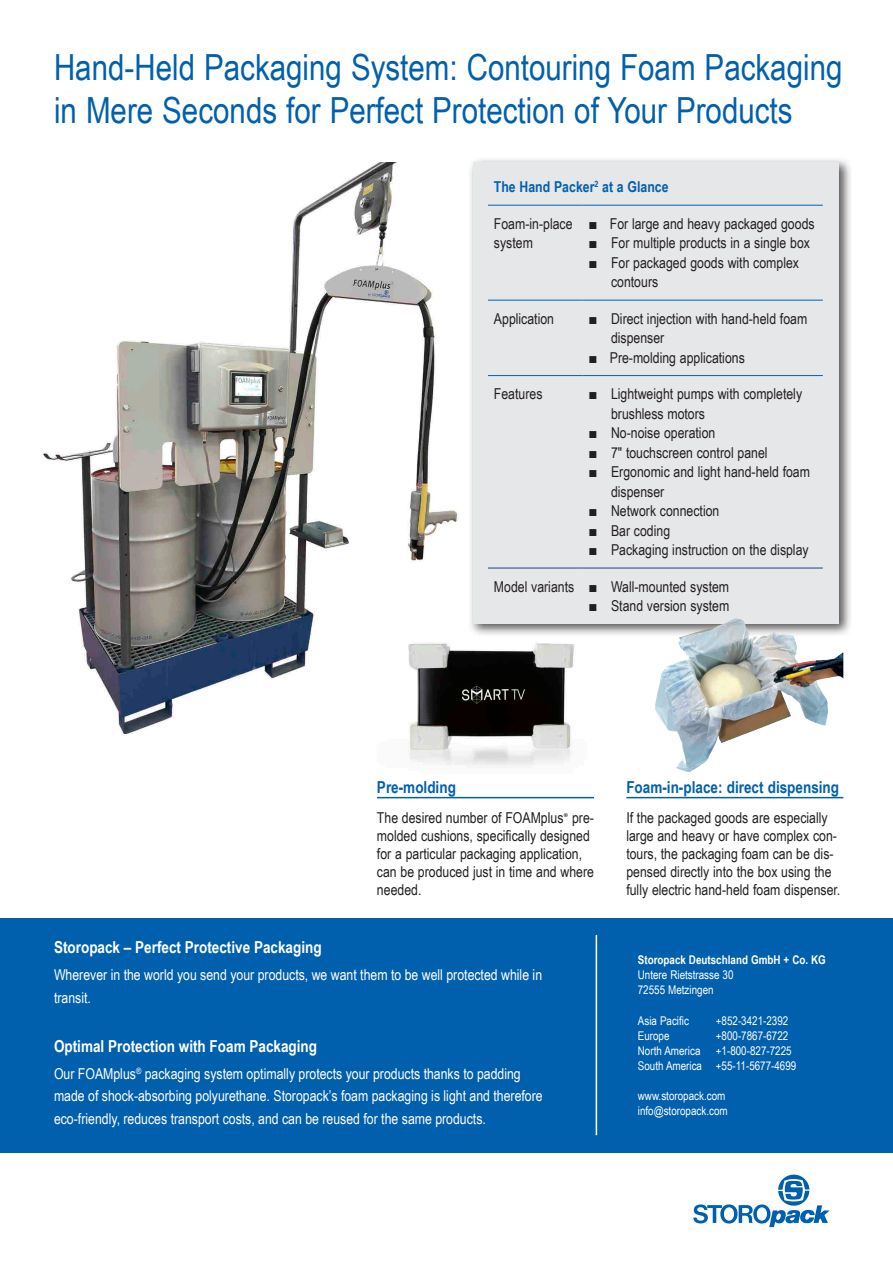
<style>
.page{position:relative;width:893px;height:1263px;background:#fff}
.page>*{position:absolute;margin:0;border:0;box-sizing:border-box;transform-origin:0 0}
.t1{font:36px/43.2px "Arial Narrow";color:#0160ae}
.t2{font:700 16.5px "Arial Narrow";color:#fff}
.Produktbezeichnung_V{font:700 16.5px "Arial Narrow";color:#0160ae}
.Spezifikation{font:15px/18px "Arial Narrow";color:#231f20}
.t3{font:15px/22.5px "Arial Narrow";color:#fff}
.Spezifikation-2{font:700 15px "Arial Narrow";color:#0160ae}
.t4{font:12px "Arial Narrow";color:#fff}
.t5{font:700 12px "Arial Narrow";color:#fff}
.s1{font-family:"Arial"}
.s2{font-family:"Minion Pro"}
</style>
<div class="page">
<div style="left:0;top:918px;width:893px;height:234px;background:#0160ae"></div>
<hr style="left:596px;top:935px;width:1px;height:200px;background:#fff">
<svg style="left:693px;top:1174px;width:137px;height:53px"></svg>
<img style="left:43px;top:163px;width:415px;height:570px">
<img style="left:370px;top:631px;width:224px;height:168px">
<div style="left:468px;top:157px;width:384px;height:481px;background:#231f20;opacity:.75"></div>
<div style="left:473px;top:162px;width:366px;height:462px;background:#e6e7e9"></div>
<hr style="left:626px;top:797px;width:217px;height:1px;background:#0160ae">
<hr style="left:488px;top:205px;width:95px;height:1px;background:#0160ae">
<hr style="left:583px;top:205px;width:240px;height:1px;background:#0160ae">
<hr style="left:488px;top:375px;width:95px;height:1px;background:#0160ae">
<hr style="left:583px;top:375px;width:240px;height:1px;background:#0160ae">
<hr style="left:488px;top:300px;width:95px;height:1px;background:#0160ae">
<hr style="left:583px;top:300px;width:240px;height:1px;background:#0160ae">
<hr style="left:488px;top:568px;width:95px;height:1px;background:#253f8e">
<hr style="left:583px;top:568px;width:240px;height:1px;background:#253f8e">
<img style="left:655px;top:619px;width:79px;height:113px">
<hr style="left:377px;top:797px;width:217px;height:1px;background:#0160ae">
<p class="t1" style="left:54px;top:45px;width:790px">Hand-Held Packaging System: Contouring Foam Packaging in Mere Seconds for Perfect Protection of Your Products</p>
<p class="Spezifikation-2" style="left:494px;top:176px;width:176px">The Hand Packer<sup>2</sup> at a Glance</p>
<p class="Spezifikation" style="left:494px;top:213px;width:80px;line-height:19.5px">Foam-in-place system</p>
<p class="Spezifikation" style="left:589px;top:214px;width:228px"><span class="s1">■</span> For large and heavy packaged goods</p>
<p class="Spezifikation" style="left:589px;top:233px;width:223px"><span class="s1">■</span> For multiple products in a single box</p>
<p class="Spezifikation" style="left:611px;top:252px;width:190px;line-height:19.5px;text-indent:-22px"><span class="s1">■</span> For packaged goods with complex contours</p>
<p class="Spezifikation" style="left:494px;top:309px;width:62px">Application</p>
<p class="Spezifikation" style="left:611px;top:308px;width:198px;line-height:19.5px;text-indent:-22px"><span class="s1">■</span> Direct injection with hand-held foam dispenser</p>
<p class="Spezifikation" style="left:589px;top:348px;width:158px"><span class="s1">■</span> Pre-molding applications</p>
<p class="Spezifikation" style="left:494px;top:384px;width:50px">Features</p>
<p class="Spezifikation" style="left:611px;top:384px;width:193px;line-height:19.5px;text-indent:-22px"><span class="s1">■</span> Lightweight pumps with completely brushless motors</p>
<p class="Spezifikation" style="left:589px;top:423px;width:128px"><span class="s1">■</span> No-noise operation</p>
<p class="Spezifikation" style="left:589px;top:443px;width:181px"><span class="s1">■</span> 7" touchscreen control panel</p>
<p class="Spezifikation" style="left:611px;top:462px;width:200px;line-height:19.5px;text-indent:-22px"><span class="s1">■</span> Ergonomic and light hand-held foam dispenser</p>
<p class="Spezifikation" style="left:589px;top:501px;width:132px"><span class="s1">■</span> Network connection</p>
<p class="Spezifikation" style="left:589px;top:521px;width:83px"><span class="s1">■</span> Bar coding</p>
<p class="Spezifikation" style="left:589px;top:540px;width:222px"><span class="s1">■</span> Packaging instruction on the display</p>
<p class="Spezifikation" style="left:494px;top:577px;width:82px">Model variants</p>
<p class="Spezifikation" style="left:589px;top:577px;width:142px"><span class="s1">■</span> Wall-mounted system</p>
<p class="Spezifikation" style="left:589px;top:596px;width:142px"><span class="s1">■</span> Stand version system</p>
<p class="Produktbezeichnung_V" style="left:377px;top:774px;width:80px">Pre-molding</p>
<p class="Spezifikation" style="left:377px;top:808px;width:218px">The desired number of FOAMplus<span class="s2">®</span> pre&shy;molded cushions, specifically designed for a particular packaging application, can be produced just in time and where needed.</p>
<p class="t2" style="left:54px;top:935px;width:269px">Storopack – Perfect Protective Packaging</p>
<p class="t3" style="left:54px;top:963px;width:490px">Wherever in the world you send your products, we want them to be well protected while in transit.</p>
<p class="t2" style="left:54px;top:1033px;width:265px">Optimal Protection with Foam Packaging</p>
<p class="t3" style="left:54px;top:1061px;width:490px">Our FOAMplus<sup>®</sup> packaging system optimally protects your products thanks to padding made of shock-absorbing polyurethane. Storopack’s foam packaging is light and therefore eco-friendly, reduces transport costs, and can be reused for the same products.</p>
<p class="Produktbezeichnung_V" style="left:626px;top:774px;width:214px">Foam-in-place: direct dispensing</p>
<p class="Spezifikation" style="left:626px;top:808px;width:216px">If the packaged goods are especially large and heavy or have complex con&shy;tours, the packaging foam can be dis&shy;pensed directly into the box using the fully electric hand-held foam dispenser.</p>
<p class="t5" style="left:638px;top:951px;width:190px">Storopack Deutschland GmbH + Co. KG</p>
<p class="t4" style="left:638px;top:966px;width:97px">Untere Rietstrasse 30</p>
<p class="t4" style="left:638px;top:981px;width:77px">72555 Metzingen</p>
<p class="t4" style="left:638px;top:1011px;width:53px">Asia Pacific</p>
<p class="t4" style="left:716px;top:1011px;width:74px">+852-3421-2392</p>
<p class="t4" style="left:638px;top:1026px;width:33px">Europe</p>
<p class="t4" style="left:716px;top:1026px;width:74px">+800-7867-6722</p>
<p class="t4" style="left:638px;top:1041px;width:64px">North America</p>
<p class="t4" style="left:716px;top:1041px;width:77px">+1-800-827-7225</p>
<p class="t4" style="left:638px;top:1056px;width:160px">South America +55-11-5677-4699</p>
<p class="t4" style="left:638px;top:1086px;width:89px">www.storopack.com</p>
<p class="t4" style="left:638px;top:1101px;width:91px">info@storopack.com</p>
</div>
